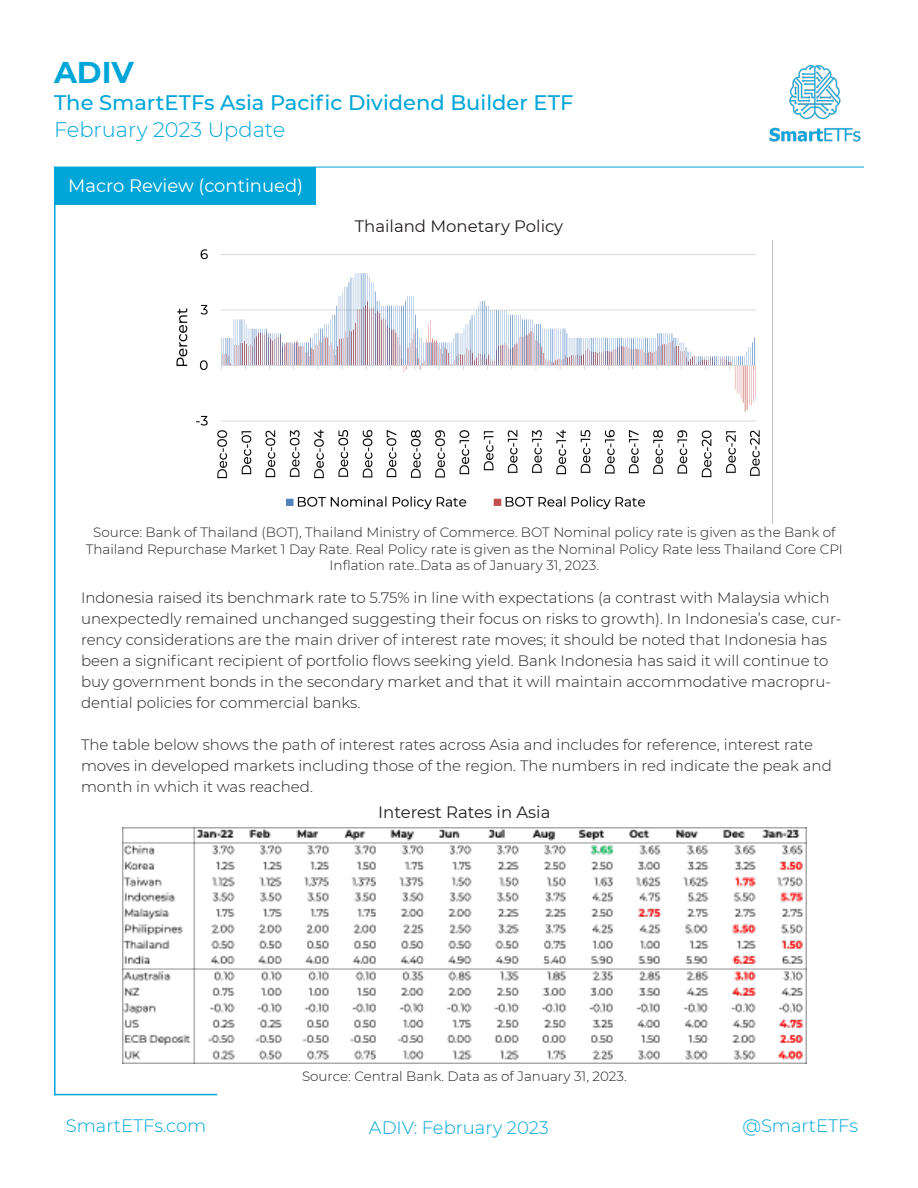
<style>
.page{position:relative;width:918px;height:1188px;background:#fff}
.page>*{position:absolute;margin:0;border:0;box-sizing:border-box;transform-origin:0 0}
.t1{font:700 30px "Montserrat";color:#00a6d8}
.t2{font:500 21px "Montserrat";color:#00a6d8}
.t3{font:300 21px "Montserrat";color:#00a6d8}
.t4{font:300 18px "Montserrat";color:#00a6d8}
.t5{font:18px "Montserrat";color:#fff}
.t6{font:16.5px "Montserrat";color:#231f20}
.t7{font:300 15px/21px "Montserrat";color:#231f20}
.t8{font:300 13.5px/16.5px "Montserrat";color:#231f20;text-align:center}
</style>
<div class="page">
<hr style="left:54px;top:167px;width:810px;height:1px;background:#00a6d8">
<img style="left:769px;top:65px;width:92px;height:77px">
<hr style="left:54px;top:1094px;width:163px;height:1px;background:#00a6d8">
<div style="left:54px;top:167px;width:261px;height:38px;background:#00a6d8"></div>
<hr style="left:54px;top:167px;width:2px;height:928px;background:#00a6d8">
<img style="left:176px;top:240px;width:597px;height:284px">
<img style="left:122px;top:827px;width:685px;height:237px">
<h1 class="t1" style="left:54px;top:51px;width:81px">ADIV</h1>
<h2 class="t2" style="left:54px;top:88px;width:521px">The SmartETFs Asia Pacific Dividend Builder ETF</h2>
<h2 class="t3" style="left:54px;top:115px;width:233px">February 2023 Update</h2>
<p class="t5" style="left:68px;top:173px;width:236px">Macro Review (continued)</p>
<p class="t6" style="left:355px;top:215px;width:210px">Thailand Monetary Policy</p>
<p class="t8" style="left:86px;top:524px;width:759px">Source: Bank of Thailand (BOT), Thailand Ministry of Commerce. BOT Nominal policy rate is given as the Bank of<br>Thailand Repurchase Market 1 Day Rate. Real Policy rate is given as the Nominal Policy Rate less Thailand Core CPI<br>Inflation rate..Data as of January 31, 2023.</p>
<p class="t7" style="left:81px;top:587px;width:762px">Indonesia raised its benchmark rate to 5.75% in line with expectations (a contrast with Malaysia which unexpectedly remained unchanged suggesting their focus on risks to growth). In Indonesia’s case, cur&shy;rency considerations are the main driver of interest rate moves; it should be noted that Indonesia has been a significant recipient of portfolio flows seeking yield. Bank Indonesia has said it will continue to buy government bonds in the secondary market and that it will maintain accommodative macropru&shy;dential policies for commercial banks.</p>
<p class="t7" style="left:81px;top:734px;width:752px">The table below shows the path of interest rates across Asia and includes for reference, interest rate moves in developed markets including those of the region. The numbers in red indicate the peak and month in which it was reached.</p>
<p class="t6" style="left:378px;top:801px;width:174px">Interest Rates in Asia</p>
<p class="t8" style="left:302px;top:1067px;width:326px">Source: Central Bank. Data as of January 31, 2023.</p>
<p class="t4" style="left:66px;top:1114px;width:142px">SmartETFs.com</p>
<p class="t4" style="left:369px;top:1115px;width:182px">ADIV: February 2023</p>
<p class="t4" style="left:742px;top:1114px;width:117px">@SmartETFs</p>
</div>
